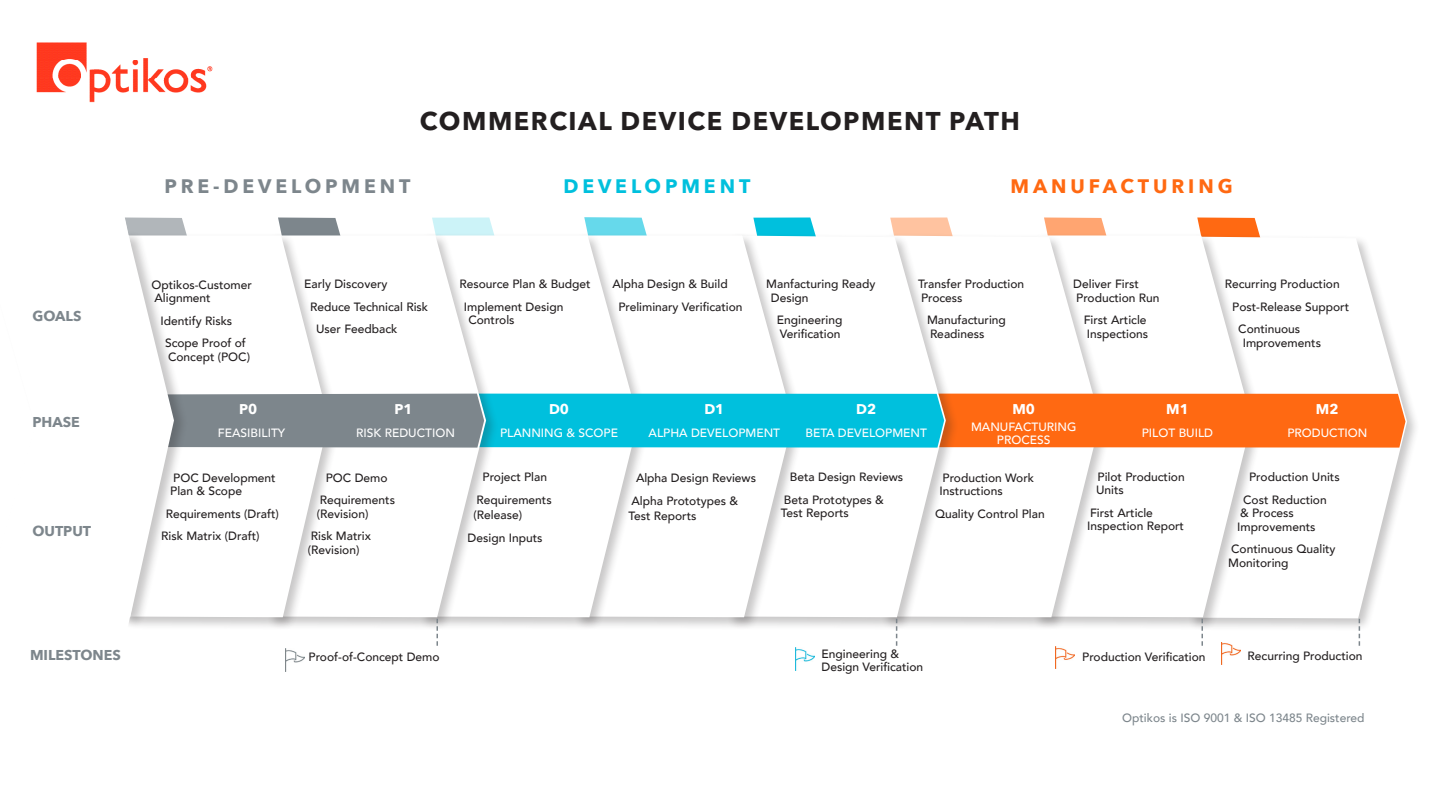
<style>
.page{position:relative;width:1440px;height:810px;background:#fff}
.page>*{position:absolute;margin:0;border:0;box-sizing:border-box;transform-origin:0 0}
.t1{font:700 25.5px "Avenir Next LT Pro";letter-spacing:.06em;color:#231f20}
.t2{font:700 19.5px "Avenir Next";letter-spacing:.2em;color:#7d868c}
.t3{font:700 19.5px "Avenir Next";letter-spacing:.2em;color:#ff6912}
.t4{font:700 19.5px "Avenir Next";letter-spacing:.2em;color:#00c0dd}
.t5{font:700 14.25px "Avenir Next";color:#7d868c}
.Phase_Label{font:700 14.1px "Avenir Next";color:#fff}
.Body_Text{font:500 12px/13.5px "Avenir";color:#231f20}
.Phase_Title{font:500 12px/13.5px "Avenir";color:#fff;text-align:center}
.Body_Text-2{font:500 12px "Avenir";color:#7d868c}
</style>
<div class="page">
<svg style="left:890px;top:218px;width:62px;height:15px"></svg>
<svg style="left:1044px;top:218px;width:62px;height:15px"></svg>
<svg style="left:1197px;top:218px;width:62px;height:15px"></svg>
<div style="left:1187px;top:234px;width:233px;height:398px;background:#231f20;opacity:.25"></div>
<svg style="left:1265px;top:237px;width:142px;height:381px"></svg>
<div style="left:1032px;top:233px;width:233px;height:398px;background:#231f20;opacity:.25"></div>
<svg style="left:1113px;top:236px;width:139px;height:381px"></svg>
<div style="left:881px;top:233px;width:232px;height:398px;background:#231f20;opacity:.25"></div>
<svg style="left:959px;top:236px;width:141px;height:381px"></svg>
<img style="left:1221px;top:642px;width:19px;height:23px">
<img style="left:1055px;top:646px;width:19px;height:23px">
<svg style="left:1202px;top:619px;width:1px;height:27px"></svg>
<svg style="left:1359px;top:619px;width:1px;height:27px"></svg>
<svg style="left:753px;top:218px;width:62px;height:15px"></svg>
<svg style="left:584px;top:217px;width:62px;height:16px"></svg>
<svg style="left:432px;top:218px;width:62px;height:15px"></svg>
<div style="left:726px;top:233px;width:233px;height:398px;background:#231f20;opacity:.25"></div>
<svg style="left:806px;top:236px;width:140px;height:381px"></svg>
<div style="left:573px;top:233px;width:233px;height:398px;background:#231f20;opacity:.25"></div>
<svg style="left:651px;top:236px;width:142px;height:381px"></svg>
<div style="left:419px;top:233px;width:232px;height:398px;background:#231f20;opacity:.25"></div>
<svg style="left:499px;top:236px;width:139px;height:381px"></svg>
<img style="left:796px;top:648px;width:19px;height:22px">
<svg style="left:896px;top:619px;width:1px;height:27px"></svg>
<svg style="left:278px;top:218px;width:62px;height:15px"></svg>
<div style="left:266px;top:233px;width:233px;height:398px;background:#231f20;opacity:.25"></div>
<svg style="left:342px;top:236px;width:144px;height:381px"></svg>
<div style="left:123px;top:233px;width:219px;height:398px;background:#231f20;opacity:.25"></div>
<svg style="left:188px;top:236px;width:141px;height:381px"></svg>
<svg style="left:188px;top:394px;width:1218px;height:54px;background:#80927e"></svg>
<img style="left:286px;top:648px;width:19px;height:23px">
<svg style="left:436px;top:619px;width:2px;height:27px"></svg>
<div style="left:0;top:230px;width:188px;height:398px;background:#231f20;opacity:.25"></div>
<svg style="left:0;top:248px;width:174px;height:369px"></svg>
<svg style="left:0;top:217px;width:190px;height:31px"></svg>
<svg style="left:0;top:592px;width:135px;height:39px"></svg>
<img style="left:36px;top:42px;width:177px;height:60px">
<p class="t1" style="left:420px;top:106px;width:602px">COMMERCIAL DEVICE DEVELOPMENT PATH</p>
<p class="t2" style="left:164px;top:169px;width:248px">PRE-DEVELOPMENT</p>
<p class="t4" style="left:563px;top:169px;width:189px">DEVELOPMENT</p>
<p class="t3" style="left:1011px;top:169px;width:224px">MANUFACTURING</p>
<p class="t5" style="left:32px;top:304px;width:51px">GOALS</p>
<p class="t5" style="left:32px;top:410px;width:49px">PHASE</p>
<p class="t5" style="left:32px;top:519px;width:60px">OUTPUT</p>
<p class="Body_Text" style="left:152px;top:277px;width:102px">Optikos-Customer<br>Alignment</p>
<p class="Body_Text" style="left:160px;top:313px;width:73px">Identify Risks</p>
<p class="Body_Text" style="left:165px;top:336px;width:87px">Scope Proof of<br>Concept (POC)</p>
<p class="Body_Text" style="left:304px;top:277px;width:85px">Early Discovery</p>
<p class="Body_Text" style="left:310px;top:299px;width:120px">Reduce Technical Risk</p>
<p class="Body_Text" style="left:316px;top:322px;width:83px">User Feedback</p>
<p class="Body_Text" style="left:459px;top:276px;width:133px">Resource Plan &amp; Budget</p>
<p class="Body_Text" style="left:468px;top:299px;width:97px;text-indent:-4px">Implement Design<br>Controls</p>
<p class="Body_Text" style="left:612px;top:276px;width:117px">Alpha Design &amp; Build</p>
<p class="Body_Text" style="left:618px;top:299px;width:126px">Preliminary Verification</p>
<p class="Body_Text" style="left:771px;top:276px;width:106px;text-indent:-4px">Manfacturing Ready<br>Design</p>
<p class="Body_Text" style="left:777px;top:312px;width:67px">Engineering<br>Verification</p>
<p class="Body_Text" style="left:918px;top:277px;width:108px">Transfer Production<br>Process</p>
<p class="Body_Text" style="left:927px;top:313px;width:80px">Manufacturing<br>Readiness</p>
<p class="Body_Text" style="left:1073px;top:276px;width:88px">Deliver First<br>Production Run</p>
<p class="Body_Text" style="left:1084px;top:312px;width:66px">First Article<br>Inspections</p>
<p class="Body_Text" style="left:1225px;top:277px;width:116px">Recurring Production</p>
<p class="Body_Text" style="left:1232px;top:299px;width:118px">Post-Release Support</p>
<p class="Body_Text" style="left:1243px;top:322px;width:80px;text-indent:-4px">Continuous<br>Improvements</p>
<p class="Phase_Label" style="left:239px;top:396px;width:20px">P0</p>
<p class="Phase_Label" style="left:394px;top:396px;width:20px">P1</p>
<p class="Phase_Title" style="left:218px;top:425px;width:69px">FEASIBILITY</p>
<p class="Phase_Title" style="left:356px;top:425px;width:100px">RISK REDUCTION</p>
<p class="Body_Text" style="left:170px;top:470px;width:107px">POC Development<br>Plan &amp; Scope</p>
<p class="Body_Text" style="left:166px;top:506px;width:115px">Requirements (Draft)</p>
<p class="Body_Text" style="left:161px;top:528px;width:100px">Risk Matrix (Draft)</p>
<p class="Body_Text" style="left:326px;top:470px;width:63px">POC Demo</p>
<p class="Body_Text" style="left:317px;top:492px;width:80px">Requirements (Revision)</p>
<p class="Body_Text" style="left:308px;top:528px;width:65px">Risk Matrix (Revision)</p>
<p class="Phase_Label" style="left:549px;top:396px;width:22px">D0</p>
<p class="Phase_Label" style="left:704px;top:396px;width:22px">D1</p>
<p class="Phase_Label" style="left:856px;top:396px;width:22px">D2</p>
<p class="Phase_Title" style="left:500px;top:425px;width:120px">PLANNING &amp; SCOPE</p>
<p class="Phase_Title" style="left:649px;top:425px;width:133px">ALPHA DEVELOPMENT</p>
<p class="Phase_Title" style="left:805px;top:425px;width:123px">BETA DEVELOPMENT</p>
<p class="Phase_Label" style="left:1012px;top:396px;width:24px">M0</p>
<p class="Phase_Label" style="left:1166px;top:396px;width:24px">M1</p>
<p class="Phase_Label" style="left:1316px;top:396px;width:24px">M2</p>
<p class="Phase_Title" style="left:1142px;top:425px;width:73px">PILOT BUILD</p>
<p class="Phase_Title" style="left:971px;top:419px;width:107px">MANUFACTURING<br>PROCESS</p>
<p class="Phase_Title" style="left:1288px;top:425px;width:81px">PRODUCTION</p>
<p class="Body_Text" style="left:483px;top:469px;width:66px">Project Plan</p>
<p class="Body_Text" style="left:474px;top:492px;width:80px;line-height:14.4px">Requirements (Release)</p>
<p class="Body_Text" style="left:468px;top:530px;width:76px">Design Inputs</p>
<p class="Body_Text" style="left:636px;top:470px;width:121px">Alpha Design Reviews</p>
<p class="Body_Text" style="left:628px;top:493px;width:111px;line-height:14.4px">Alpha Prototypes &amp;<br>Test Reports</p>
<p class="Body_Text" style="left:790px;top:470px;width:115px">Beta Design Reviews</p>
<p class="Body_Text" style="left:781px;top:492px;width:105px">Beta Prototypes &amp;<br>Test Reports</p>
<p class="Body_Text" style="left:940px;top:470px;width:96px">Production Work<br>Instructions</p>
<p class="Body_Text" style="left:935px;top:506px;width:111px">Quality Control Plan</p>
<p class="Body_Text" style="left:1096px;top:469px;width:90px">Pilot Production<br>Units</p>
<p class="Body_Text" style="left:1087px;top:505px;width:98px">First Article<br>Inspection Report</p>
<p class="Body_Text" style="left:1249px;top:470px;width:92px">Production Units</p>
<p class="Body_Text" style="left:1237px;top:492px;width:91px;text-indent:6px">Cost Reduction &amp; Process<br>Improvements</p>
<p class="Body_Text" style="left:1228px;top:542px;width:109px">Continuous Quality<br>Monitoring</p>
<p class="t5" style="left:30px;top:643px;width:92px">MILESTONES</p>
<p class="Body_Text" style="left:309px;top:650px;width:133px">Proof-of-Concept Demo</p>
<p class="Body_Text" style="left:821px;top:646px;width:103px">Engineering &amp;<br>Design Verification</p>
<p class="Body_Text" style="left:1082px;top:649px;width:125px">Production Verification</p>
<p class="Body_Text" style="left:1248px;top:648px;width:116px">Recurring Production</p>
<p class="Body_Text-2" style="left:1122px;top:707px;width:244px">Optikos is ISO 9001 &amp; ISO 13485 Registered</p>
</div>
